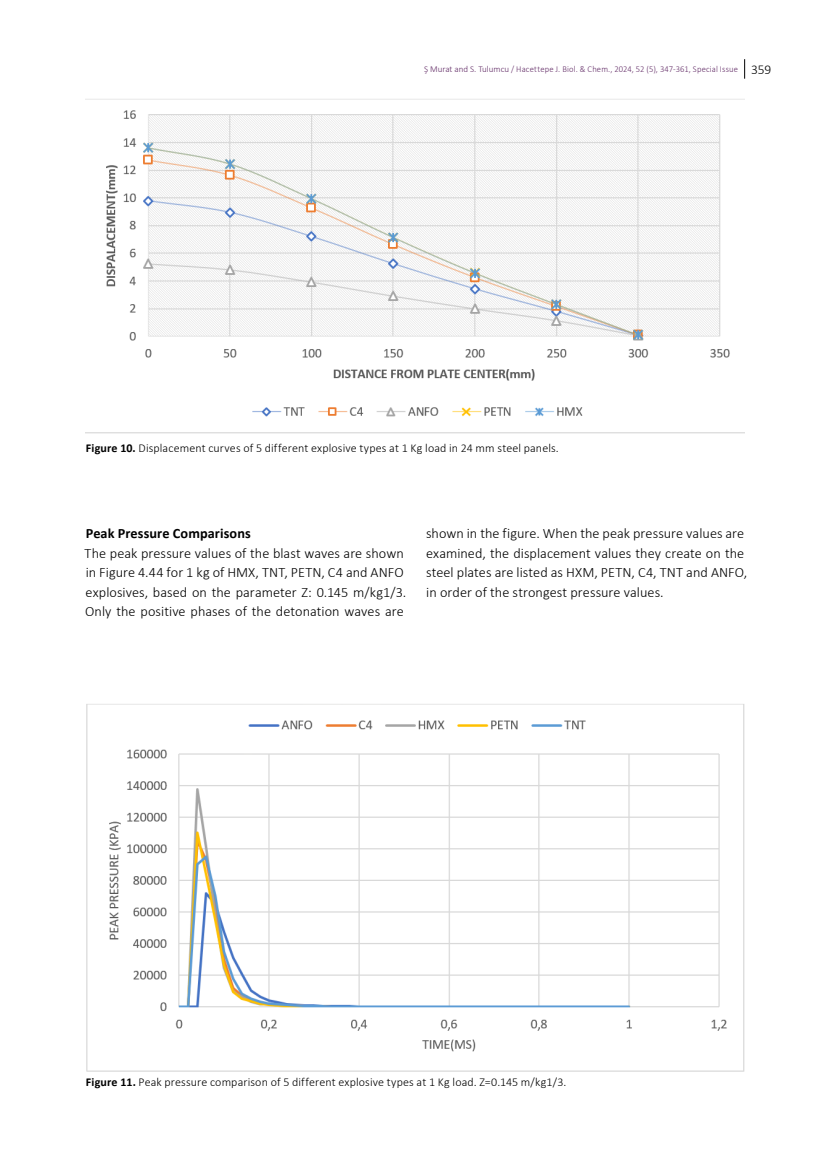
<style>
.page{position:relative;width:830px;height:1170px;background:#fff}
.page>*{position:absolute;margin:0;border:0;box-sizing:border-box;transform-origin:0 0}
.t1{font:300 14.25px/19.5px "Calibri";letter-spacing:.005em;color:#000}
.t2{font:700 14.25px "Calibri";letter-spacing:.01em;color:#000}
.t3{font:300 12px "Calibri";letter-spacing:.01em;color:#000}
.t4{font:300 9px "Calibri";letter-spacing:.015em;color:#642e68}
.s1{font-size:13.5px;color:#000}
.s2{font-weight:700}
</style>
<div class="page">
<svg style="left:744px;top:59px;width:1px;height:20px"></svg>
<img style="left:85px;top:99px;width:659px;height:335px">
<img style="left:86px;top:704px;width:658px;height:368px">
<p class="t4" style="left:424px;top:63px;width:348px">Ş Murat and S. Tulumcu / Hacettepe J. Biol. &amp; Chem., 2024, 52 (5), 347-361, Special Issue <span class="s1">359</span></p>
<p class="t3" style="left:86px;top:440px;width:474px"><span class="s2">Figure 10.</span> Displacement curves of 5 different explosive types at 1 Kg load in 24 mm steel panels.</p>
<p class="t2" style="left:86px;top:523px;width:166px">Peak Pressure Comparisons</p>
<p class="t1" style="left:85px;top:543px;width:323px">The peak pressure values of the blast waves are shown in Figure 4.44 for 1 kg of HMX, TNT, PETN, C4 and ANFO explosives, based on the parameter Z: 0.145 m/kg1/3.<br>Only the positive phases of the detonation waves are</p>
<p class="t1" style="left:426px;top:523px;width:323px">shown in the figure. When the peak pressure values are examined, the displacement values they create on the steel plates are listed as HXM, PETN, C4, TNT and ANFO, in order of the strongest pressure values.</p>
<p class="t3" style="left:86px;top:1074px;width:482px"><span class="s2">Figure 11.</span> Peak pressure comparison of 5 different explosive types at 1 Kg load. Z=0.145 m/kg1/3.</p>
</div>
